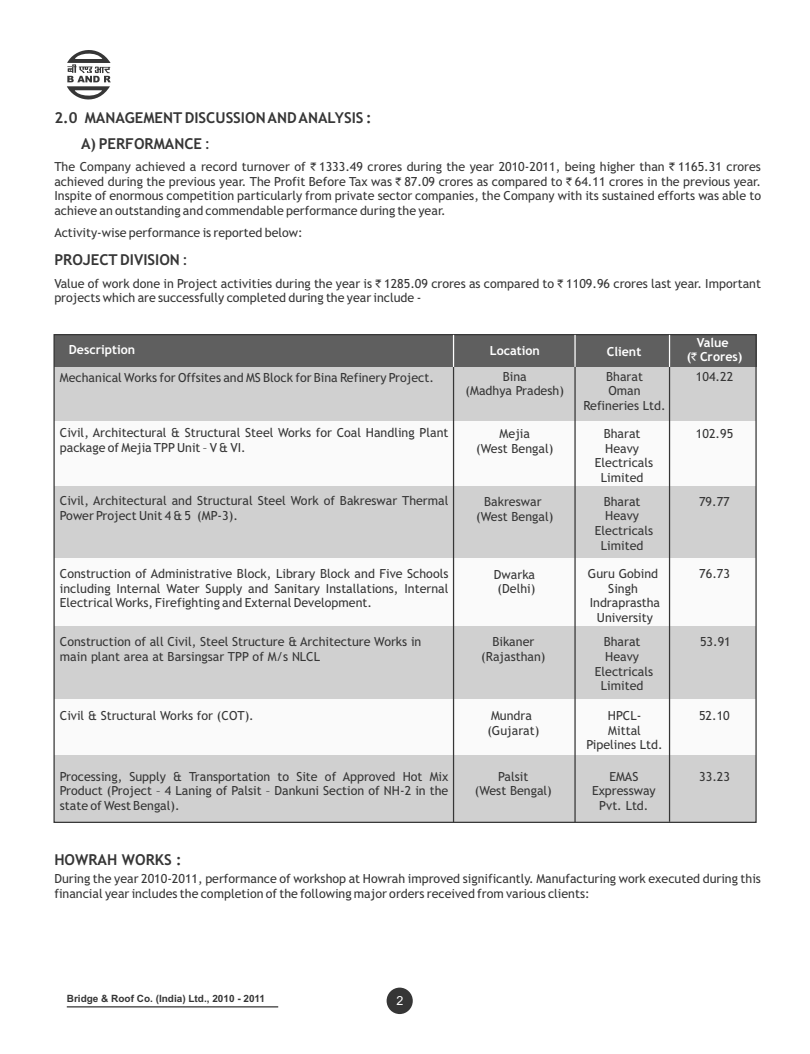
<style>
.page{position:relative;width:810px;height:1054px;background:#fff}
.page>*{position:absolute;margin:0;border:0;box-sizing:border-box;transform-origin:0 0}
.t1{font:700 15px/26.1px "Trebuchet MS";color:#363636}
.t2{font:12.5px/14.5px "Trebuchet MS";color:#363636;text-align:center}
.t3{font:700 12.5px/14.5px "Trebuchet MS";color:#fff;text-align:center}
.t4{font:12.5px "Arial";color:#fff}
.t5{font:700 10px "Arial";color:#363636}
.s1{font-weight:400}
.s2{font-family:"Rupees";font-size:8.75px}
.s3{font-family:"Rupees";font-weight:400;font-size:8.75px}
</style>
<div class="page">
<div style="left:54px;top:335px;width:702px;height:32px;background:#5f5f5f"></div>
<div style="left:54px;top:367px;width:702px;height:455px;background:#d0d0d0"></div>
<div style="left:54px;top:421px;width:702px;height:64px;background:#fafafa"></div>
<div style="left:54px;top:558px;width:702px;height:68px;background:#fafafa"></div>
<div style="left:54px;top:699px;width:702px;height:55px;background:#fafafa"></div>
<hr style="left:574px;top:363px;width:2px;height:458px;background:#363636">
<hr style="left:669px;top:363px;width:1px;height:458px;background:#363636">
<hr style="left:453px;top:364px;width:1px;height:458px;background:#363636">
<hr style="left:453px;top:335px;width:1px;height:32px;background:#fff">
<hr style="left:574px;top:335px;width:2px;height:32px;background:#fff">
<hr style="left:669px;top:335px;width:1px;height:32px;background:#fff">
<div style="left:387px;top:987px;width:26px;height:26px;background:#363636;border-radius:50%"></div>
<hr style="left:67px;top:1005px;width:211px;height:2px;background:#363636">
<svg style="left:67px;top:50px;width:44px;height:50px"></svg>
<p class="t1" style="left:81px;top:105px;width:292px;text-indent:-27px">2.0 MANAGEMENT DISCUSSION AND ANALYSIS :<br>A) PERFORMANCE <span class="s1">:</span></p>
<p class="t2" style="left:54px;top:161px;width:708px;text-align:justify">The Company achieved a record turnover of <span class="s2">!</span>1333.49 crores during the year 2010-2011, being higher than <span class="s2">!</span>1165.31 crores achieved during the previous year. The Profit Before Tax was <span class="s2">!</span>87.09 crores as compared to <span class="s2">!</span>64.11 crores in the previous year.<br>Inspite of enormous competition particularly from private sector companies, the Company with its sustained efforts was able to achieve an outstanding and commendable performance during the year.</p>
<p class="t2" style="left:54px;top:226px;width:250px">Activity-wise performance is reported below:</p>
<p class="t1" style="left:54px;top:248px;width:135px">PROJECT DIVISION <span class="s1">:</span></p>
<p class="t2" style="left:54px;top:277px;width:708px;text-align:left">Value of work done in Project activities during the year is <span class="s2">!</span>1285.09 crores as compared to <span class="s2">!</span>1109.96 crores last year. Important projects which are successfully completed during the year include -</p>
<p class="t3" style="left:69px;top:343px;width:68px">Description</p>
<p class="t3" style="left:490px;top:344px;width:52px">Location</p>
<p class="t3" style="left:607px;top:345px;width:36px">Client</p>
<p class="t3" style="left:687px;top:336px;width:57px">Value (<span class="s3">!</span>Crores)</p>
<p class="t2" style="left:60px;top:371px;width:375px">Mechanical Works for Offsites and MS Block for Bina Refinery Project.</p>
<p class="t2" style="left:60px;top:426px;width:390px;text-align:left">Civil, Architectural &amp; Structural Steel Works for Coal Handling Plant package of Mejia TPP Unit – V &amp; VI.</p>
<p class="t2" style="left:466px;top:370px;width:100px">Bina<br>(Madhya Pradesh)</p>
<p class="t2" style="left:476px;top:427px;width:79px">Mejia<br>(West Bengal)</p>
<p class="t2" style="left:60px;top:494px;width:390px;text-align:left">Civil, Architectural and Structural Steel Work of Bakreswar Thermal<br>Power Project Unit 4 &amp; 5 (MP-3).</p>
<p class="t2" style="left:476px;top:495px;width:79px">Bakreswar (West Bengal)</p>
<p class="t2" style="left:60px;top:567px;width:390px;text-align:justify">Construction of Administrative Block, Library Block and Five Schools including Internal Water Supply and Sanitary Installations, Internal Electrical Works, Firefighting and External Development.</p>
<p class="t2" style="left:60px;top:635px;width:363px;text-align:left">Construction of all Civil, Steel Structure &amp; Architecture Works in main plant area at Barsingsar TPP of M/s NLCL</p>
<p class="t2" style="left:494px;top:567px;width:43px;text-align:left">Dwarka (Delhi)</p>
<p class="t2" style="left:481px;top:635px;width:66px">Bikaner (Rajasthan)</p>
<p class="t2" style="left:583px;top:370px;width:84px">Bharat<br>Oman<br>Refineries Ltd.</p>
<p class="t2" style="left:595px;top:427px;width:60px">Bharat<br>Heavy<br>Electricals<br>Limited</p>
<p class="t2" style="left:595px;top:495px;width:60px">Bharat<br>Heavy<br>Electricals<br>Limited</p>
<p class="t2" style="left:588px;top:567px;width:74px">Guru Gobind<br>Singh<br>Indraprastha<br>University</p>
<p class="t2" style="left:595px;top:635px;width:60px">Bharat<br>Heavy<br>Electricals<br>Limited</p>
<p class="t2" style="left:696px;top:370px;width:39px">104.22</p>
<p class="t2" style="left:696px;top:427px;width:39px">102.95</p>
<p class="t2" style="left:699px;top:495px;width:32px">79.77</p>
<p class="t2" style="left:699px;top:567px;width:32px">76.73</p>
<p class="t2" style="left:700px;top:635px;width:32px">53.91</p>
<p class="t2" style="left:60px;top:709px;width:195px">Civil &amp; Structural Works for (COT).</p>
<p class="t2" style="left:699px;top:709px;width:32px">52.10</p>
<p class="t2" style="left:487px;top:709px;width:53px;text-align:left">Mundra (Gujarat)</p>
<p class="t2" style="left:586px;top:709px;width:78px">HPCL-<br>Mittal<br>Pipelines Ltd.</p>
<p class="t2" style="left:60px;top:770px;width:390px">Processing, Supply &amp; Transportation to Site of Approved Hot Mix</p>
<p class="t2" style="left:699px;top:769px;width:32px">33.23</p>
<p class="t2" style="left:60px;top:784px;width:390px;text-align:left">Product (Project – 4 Laning of Palsit – Dankuni Section of NH-2 in the state of West Bengal).</p>
<p class="t2" style="left:475px;top:770px;width:79px">Palsit<br>(West Bengal)</p>
<p class="t2" style="left:592px;top:770px;width:65px">EMAS<br>Expressway<br>Pvt. Ltd.</p>
<p class="t1" style="left:54px;top:847px;width:129px">HOWRAH WORKS :</p>
<p class="t2" style="left:54px;top:872px;width:708px;text-align:left">During the year 2010-2011, performance of workshop at Howrah improved significantly. Manufacturing work executed during this financial year includes the completion of the following major orders received from various clients:</p>
<p class="t5" style="left:67px;top:994px;width:200px">Bridge &amp; Roof Co. (India) Ltd., 2010 - 2011</p>
<p class="t4" style="left:397px;top:995px;width:8px">2</p>
</div>
